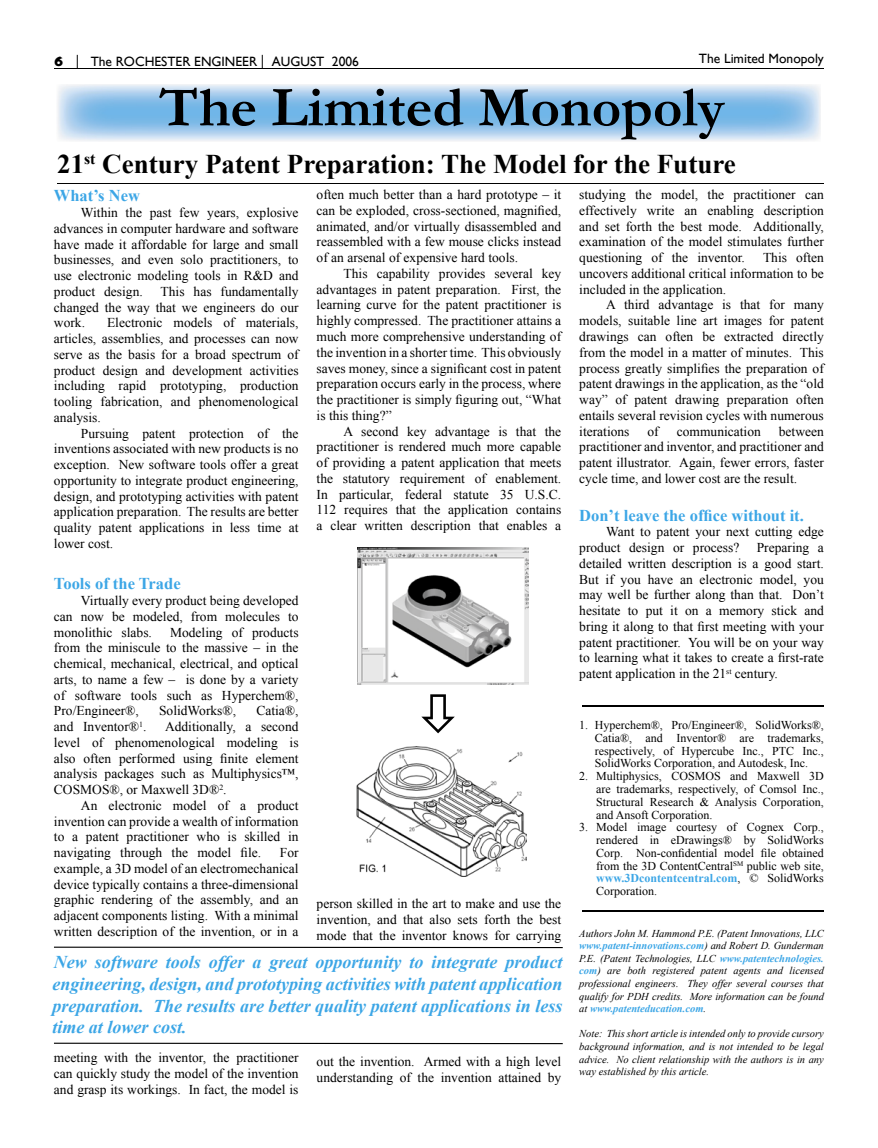
<style>
.page{position:relative;width:878px;height:1148px;background:#fff}
.page>*{position:absolute;margin:0;border:0;box-sizing:border-box;transform-origin:0 0}
.t1{font:700 57px "Garamond";color:#000}
.t2{font:700 27px "Times New Roman";color:#000}
.t3{font:italic 700 18px/21.6px "Times New Roman";color:#3ca6e6;text-align:justify}
.t4{font:700 16.5px "Times New Roman";color:#3ca6e6}
.t5{font:13.5px/15.8px "Times New Roman";color:#000;text-align:justify}
.t6{font:13.5px "Gill Sans";color:#000}
.t7{font:12px/12.8px "Times New Roman";color:#000;text-align:justify}
.t8{font:italic 10.5px/12.6px "Times New Roman";color:#000;text-align:justify}
.s1{font-weight:800}
.s2{font-weight:700;color:#3ca6e6}
</style>
<div class="page">
<hr style="left:54px;top:68px;width:770px;height:1px;background:#000">
<hr style="left:57px;top:183px;width:766px;height:1px;background:#000">
<hr style="left:54px;top:946px;width:508px;height:2px;background:#000">
<img style="left:357px;top:548px;width:171px;height:136px">
<img style="left:357px;top:746px;width:169px;height:130px">
<hr style="left:54px;top:1042px;width:508px;height:2px;background:#000">
<hr style="left:582px;top:705px;width:241px;height:1px;background:#000">
<hr style="left:582px;top:910px;width:241px;height:1px;background:#000">
<p class="t6" style="left:54px;top:54px;width:306px"><span class="s1">6</span> | The ROCHESTER ENGINEER | AUGUST 2006</p>
<p class="t6" style="left:699px;top:50px;width:126px">The Limited Monopoly</p>
<h1 class="t1" style="left:159px;top:69px;width:567px">The Limited Monopoly</h1>
<h2 class="t2" style="left:57px;top:145px;width:680px">21<sup>st</sup> Century Patent Preparation: The Model for the Future</h2>
<p class="t4" style="left:54px;top:184px;width:87px">What’s New</p>
<p class="t5" style="left:54px;top:204px;width:246px;text-indent:27px">Within the past few years, explosive advances in computer hardware and software have made it affordable for large and small businesses, and even solo practitioners, to use electronic modeling tools in R&amp;D and product design.</p>
<p class="t5" style="left:54px;top:283px;width:246px;text-indent:107px">This has fundamentally changed the way that we engineers do our work.</p>
<p class="t5" style="left:54px;top:315px;width:246px;text-indent:53px">Electronic models of materials, articles, assemblies, and processes can now serve as the basis for a broad spectrum of product design and development activities including rapid prototyping, production tooling fabrication, and phenomenological analysis.</p>
<p class="t5" style="left:54px;top:425px;width:246px;text-indent:27px">Pursuing patent protection of the inventions associated with new products is no exception. New software tools offer a great opportunity to integrate product engineering, design, and prototyping activities with patent application preparation. The results are better quality patent applications in less time at lower cost.</p>
<p class="t4" style="left:54px;top:572px;width:128px">Tools of the Trade</p>
<p class="t5" style="left:54px;top:592px;width:246px;text-indent:27px">Virtually every product being developed can now be modeled, from molecules to monolithic slabs.</p>
<p class="t5" style="left:54px;top:624px;width:246px;text-indent:116px">Modeling of products from the miniscule to the massive – in the chemical, mechanical, electrical, and optical arts, to name a few – is done by a variety of software tools such as Hyperchem®, Pro/Engineer®,</p>
<p class="t5" style="left:159px;top:702px;width:79px">SolidWorks®,</p>
<p class="t5" style="left:256px;top:702px;width:44px">Catia®,</p>
<p class="t5" style="left:54px;top:718px;width:94px">and Inventor®<sup>1</sup>.</p>
<p class="t5" style="left:54px;top:718px;width:246px;text-indent:111px">Additionally, a second level of phenomenological modeling is also often performed using finite element analysis packages such as Multiphysics™, COSMOS®, or Maxwell 3D®<sup>2</sup>.</p>
<p class="t5" style="left:54px;top:797px;width:246px;text-indent:27px">An electronic model of a product invention can provide a wealth of information to a patent practitioner who is skilled in navigating through the model file.</p>
<p class="t5" style="left:54px;top:844px;width:246px;text-indent:226px">For example, a 3D model of an electromechanical device typically contains a three-dimensional graphic rendering of the assembly, and an adjacent components listing. With a minimal written description of the invention, or in a</p>
<p class="t5" style="left:316px;top:187px;width:246px">often much better than a hard prototype – it can be exploded, cross-sectioned, magnified, animated, and/or virtually disassembled and reassembled with a few mouse clicks instead of an arsenal of expensive hard tools.</p>
<p class="t5" style="left:316px;top:265px;width:246px;text-indent:27px">This capability provides several key advantages in patent preparation. First, the learning curve for the patent practitioner is highly compressed. The practitioner attains a much more comprehensive understanding of the invention in a shorter time. This obviously saves money, since a significant cost in patent preparation occurs early in the process, where the practitioner is simply figuring out, “What is this thing?”</p>
<p class="t5" style="left:316px;top:423px;width:246px;text-indent:27px">A second key advantage is that the practitioner is rendered much more capable of providing a patent application that meets the statutory requirement of enablement.<br>In particular, federal statute 35 U.S.C.<br>112 requires that the application contains a clear written description that enables a</p>
<p class="t5" style="left:316px;top:895px;width:246px">person skilled in the art to make and use the invention, and that also sets forth the best mode that the inventor knows for carrying</p>
<h3 class="t3" style="left:52px;top:951px;width:511px">New software tools offer a great opportunity to integrate product engineering, design, and prototyping activities with patent application preparation. The results are better quality patent applications in less time at lower cost.</h3>
<p class="t5" style="left:54px;top:1049px;width:246px">meeting with the inventor, the practitioner can quickly study the model of the invention and grasp its workings. In fact, the model is</p>
<p class="t5" style="left:316px;top:1053px;width:246px">out the invention. Armed with a high level understanding of the invention attained by</p>
<p class="t5" style="left:579px;top:187px;width:246px">studying the model, the practitioner can effectively write an enabling description and set forth the best mode. Additionally, examination of the model stimulates further questioning of the inventor.</p>
<p class="t5" style="left:579px;top:250px;width:246px;text-indent:184px">This often uncovers additional critical information to be included in the application.</p>
<p class="t5" style="left:579px;top:297px;width:246px;text-indent:27px">A third advantage is that for many models, suitable line art images for patent drawings can often be extracted directly from the model in a matter of minutes. This process greatly simplifies the preparation of patent drawings in the application, as the “old way” of patent drawing preparation often entails several revision cycles with numerous iterations</p>
<p class="t5" style="left:579px;top:423px;width:246px;text-indent:200px">between practitioner and inventor, and practitioner and patent illustrator. Again, fewer errors, faster cycle time, and lower cost are the result.</p>
<p class="t4" style="left:579px;top:503px;width:226px">Don’t leave the office without it.</p>
<p class="t5" style="left:579px;top:524px;width:246px;text-indent:27px">Want to patent your next cutting edge product design or process?</p>
<p class="t5" style="left:647px;top:423px;width:13px">of</p>
<p class="t5" style="left:676px;top:423px;width:85px">communication</p>
<p class="t5" style="left:579px;top:539px;width:246px;text-indent:177px">Preparing a detailed written description is a good start.<br>But if you have an electronic model, you may well be further along than that. Don’t hesitate to put it on a memory stick and bring it along to that first meeting with your patent practitioner. You will be on your way to learning what it takes to create a first-rate patent application in the 21<sup>st</sup> century.</p>
<p class="t7" style="left:594px;top:718px;width:230px;text-indent:-16px">1. Hyperchem®, Pro/Engineer®, SolidWorks®, Catia®, and Inventor® are trademarks, respectively, of Hypercube Inc., PTC Inc., SolidWorks Corporation, and Autodesk, Inc.</p>
<p class="t7" style="left:596px;top:769px;width:229px;text-indent:-17px">2. Multiphysics, COSMOS and Maxwell 3D are trademarks, respectively, of Comsol Inc., Structural Research &amp; Analysis Corporation, and Ansoft Corporation.</p>
<p class="t7" style="left:596px;top:820px;width:229px;text-indent:-17px">3. Model image courtesy of Cognex Corp., rendered in eDrawings® by SolidWorks Corp. Non-confidential model file obtained from the 3D ContentCentral<sup>SM</sup> public web site, <span class="s2">www.3Dcontentcentral.com</span>, © SolidWorks Corporation.</p>
<p class="t8" style="left:579px;top:926px;width:246px">Authors John M. Hammond P.E. (Patent Innovations, LLC <span class="s2">www.patent-innovations.com</span>) and Robert D. Gunderman P.E. (Patent Technologies, LLC <span class="s2">www.patentechnologies. com</span>) are both registered patent agents and licensed professional engineers. They offer several courses that qualify for PDH credits. More information can be found at <span class="s2">www.patenteducation.com</span>.</p>
<p class="t8" style="left:579px;top:1027px;width:246px">Note: This short article is intended only to provide cursory background information, and is not intended to be legal advice. No client relationship with the authors is in any way established by this article.</p>
</div>
